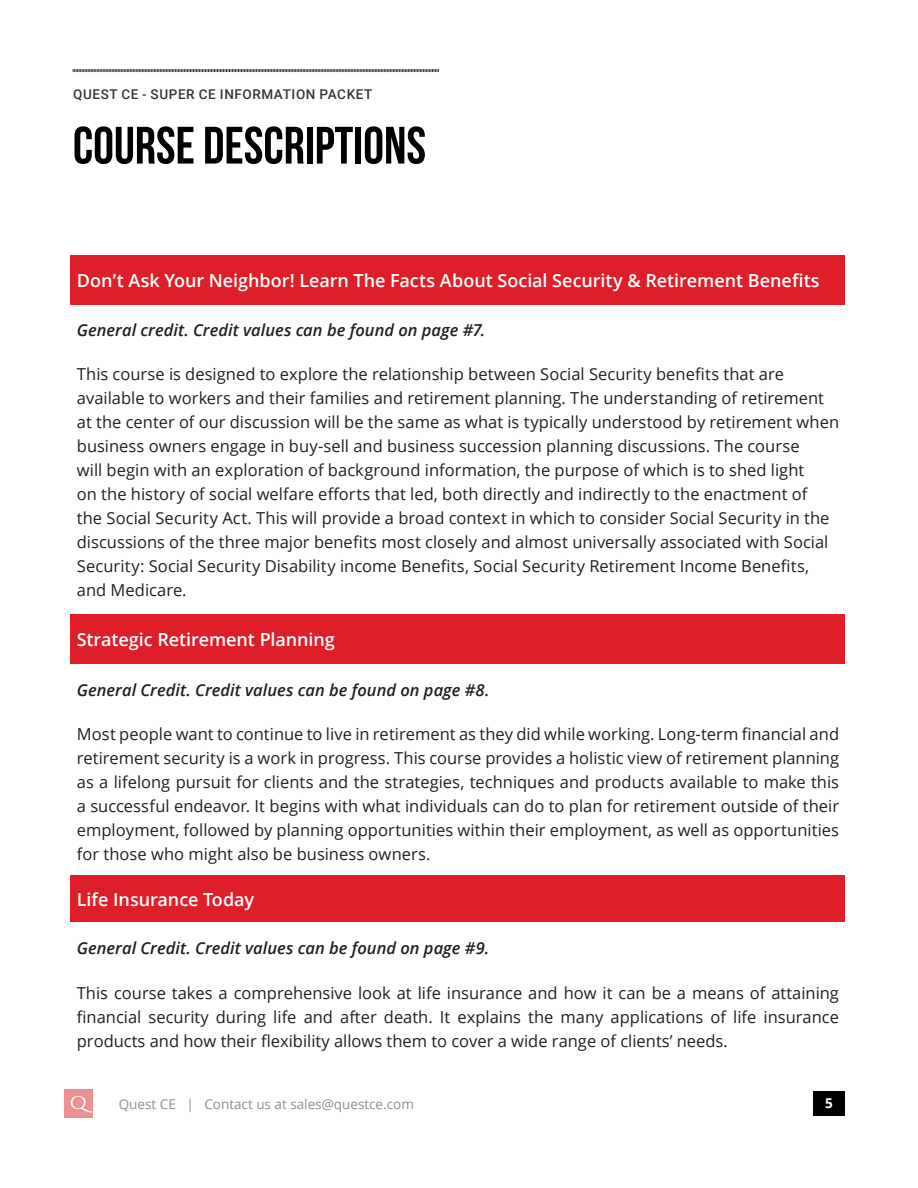
<style>
.page{position:relative;width:918px;height:1188px;background:#fff}
.page>*{position:absolute;margin:0;border:0;box-sizing:border-box;transform-origin:0 0}
.Page_Headings__Included_in_Table_of_Cont{font:700 52.5px "Bebas Neue";color:#000}
.Name_Heading{font:600 18px "Open Sans";letter-spacing:-.005em;color:#fff}
.Body{font:16.5px/24px "Open Sans";color:#231f20;text-align:justify}
.Body-2{font:italic 600 16.5px "Open Sans";color:#231f20}
.t1{font:13.5px "Open Sans";color:#859199}
.t2{font:500 13.5px "Roboto";letter-spacing:.045em;color:#3b3532}
.t3{font:700 13.5px "Open Sans";color:#fff}
</style>
<div class="page">
<div style="left:71px;top:615px;width:774px;height:49px;background:#de1f2a"></div>
<div style="left:71px;top:256px;width:774px;height:49px;background:#de1f2a"></div>
<div style="left:71px;top:876px;width:774px;height:46px;background:#de1f2a"></div>
<div style="left:813px;top:1091px;width:32px;height:24px;background:#000"></div>
<div style="left:64px;top:1089px;width:29px;height:28px;background:#ef8f94"></div>
<svg style="left:71px;top:1096px;width:22px;height:17px"></svg>
<svg style="left:73px;top:69px;width:366px;height:3px"></svg>
<p class="t2" style="left:73px;top:85px;width:301px">QUEST CE - SUPER CE INFORMATION PACKET</p>
<p class="Page_Headings__Included_in_Table_of_Cont" style="left:73px;top:117px;width:355px">COURSE DESCRIPTIONS</p>
<p class="Name_Heading" style="left:77px;top:268px;width:744px">Don’t Ask Your Neighbor! Learn The Facts About Social Security &amp; Retirement Benefits</p>
<p class="Body-2" style="left:77px;top:319px;width:410px">General credit. Credit values can be found on page #7.</p>
<p class="Body" style="left:77px;top:362px;width:764px;text-align:left">This course is designed to explore the relationship between Social Security benefits that are available to workers and their families and retirement planning. The understanding of retirement at the center of our discussion will be the same as what is typically understood by retirement when business owners engage in buy-sell and business succession planning discussions. The course<br>will begin with an exploration of background information, the purpose of which is to shed light<br>on the history of social welfare efforts that led, both directly and indirectly to the enactment of<br>the Social Security Act. This will provide a broad context in which to consider Social Security in the discussions of the three major benefits most closely and almost universally associated with Social Security: Social Security Disability income Benefits, Social Security Retirement Income Benefits, and Medicare.</p>
<p class="Name_Heading" style="left:77px;top:627px;width:259px">Strategic Retirement Planning</p>
<p class="Body-2" style="left:77px;top:678px;width:414px">General Credit. Credit values can be found on page #8.</p>
<p class="Body" style="left:77px;top:722px;width:764px">Most people want to continue to live in retirement as they did while working. Long-term financial and retirement security is a work in progress. This course provides a holistic view of retirement planning as a lifelong pursuit for clients and the strategies, techniques and products available to make this a successful endeavor. It begins with what individuals can do to plan for retirement outside of their employment, followed by planning opportunities within their employment, as well as opportunities for those who might also be business owners.</p>
<p class="Name_Heading" style="left:77px;top:887px;width:179px">Life Insurance Today</p>
<p class="Body-2" style="left:77px;top:937px;width:414px">General Credit. Credit values can be found on page #9.</p>
<p class="Body" style="left:77px;top:980px;width:764px">This course takes a comprehensive look at life insurance and how it can be a means of attaining financial security during life and after death. It explains the many applications of life insurance products and how their flexibility allows them to cover a wide range of clients’ needs.</p>
<p class="t1" style="left:119px;top:1095px;width:297px">Quest CE | Contact us at sales@questce.com</p>
<p class="t3" style="left:825px;top:1094px;width:9px">5</p>
</div>
